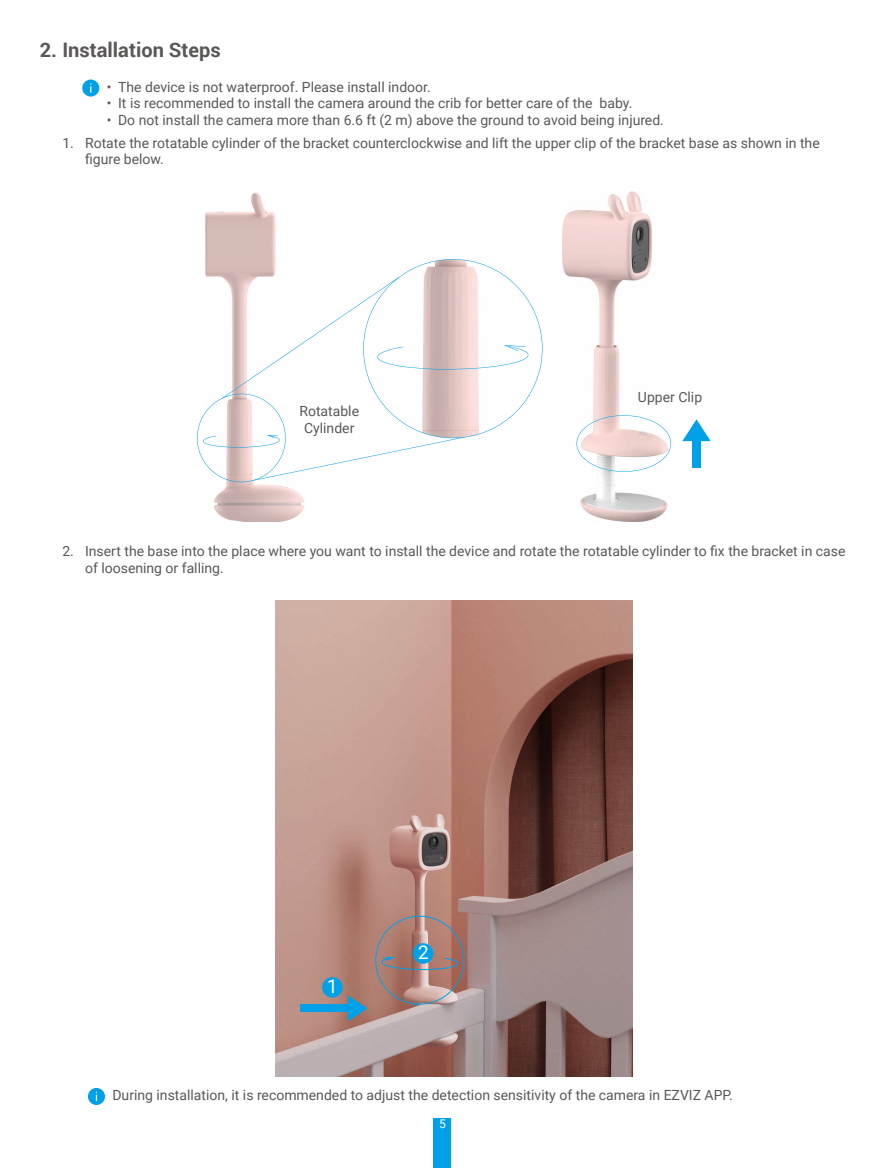
<style>
.page{position:relative;width:885px;height:1168px;background:#fff}
.page>*{position:absolute;margin:0;border:0;box-sizing:border-box;transform-origin:0 0}
.t1{font:700 20px "Roboto";color:#595857}
.t2{font:18.8px "Roboto";color:#fff}
.t3{font:14px/16.8px "Roboto";color:#595857}
.t4{font:12px "Roboto";color:#fff}
</style>
<div class="page">
<div style="left:434px;top:1118px;width:17px;height:50px;background:#00a1e9"></div>
<div style="left:82px;top:80px;width:17px;height:17px;background:#00a1e9;border-radius:50%"></div>
<img style="left:206px;top:192px;width:98px;height:330px">
<svg style="left:197px;top:259px;width:345px;height:223px"></svg>
<img style="left:562px;top:192px;width:106px;height:330px">
<div style="left:692px;top:441px;width:8px;height:27px;background:#00a1e9"></div>
<svg style="left:682px;top:419px;width:28px;height:22px"></svg>
<svg style="left:576px;top:415px;width:95px;height:57px"></svg>
<img style="left:275px;top:600px;width:357px;height:476px">
<svg style="left:375px;top:916px;width:89px;height:89px;background:#a98279"></svg>
<div style="left:413px;top:943px;width:20px;height:21px;background:#00a1e9;border-radius:50%"></div>
<div style="left:300px;top:1004px;width:48px;height:8px;background:#00a1e9"></div>
<svg style="left:348px;top:995px;width:19px;height:26px"></svg>
<div style="left:322px;top:977px;width:20px;height:21px;background:#00a1e9;border-radius:50%"></div>
<div style="left:88px;top:1088px;width:17px;height:17px;background:#00a1e9;border-radius:50%"></div>
<h1 class="t1" style="left:40px;top:36px;width:182px">2. Installation Steps</h1>
<p class="t3" style="left:107px;top:78px;width:325px">• The device is not waterproof. Please install indoor.</p>
<p class="t3" style="left:107px;top:94px;width:527px">• It is recommended to install the camera around the crib for better care of the baby.</p>
<p class="t3" style="left:107px;top:111px;width:558px">• Do not install the camera more than 6.6 ft (2 m) above the ground to avoid being injured.</p>
<p class="t3" style="left:85px;top:134px;width:736px;text-indent:-23px">1. Rotate the rotatable cylinder of the bracket counterclockwise and lift the upper clip of the bracket base as shown in the figure below.</p>
<p class="t3" style="left:299px;top:402px;width:61px;text-align:center">Rotatable<br>Cylinder</p>
<p class="t3" style="left:638px;top:388px;width:66px">Upper Clip</p>
<p class="t3" style="left:85px;top:542px;width:761px;text-indent:-23px">2. Insert the base into the place where you want to install the device and rotate the rotatable cylinder to fix the bracket in case of loosening or falling.</p>
<h2 class="t2" style="left:327px;top:973px;width:12px">1</h2>
<h2 class="t2" style="left:418px;top:939px;width:12px">2</h2>
<p class="t3" style="left:112px;top:1086px;width:621px">During installation, it is recommended to adjust the detection sensitivity of the camera in EZVIZ APP.</p>
<p class="t4" style="left:439px;top:1116px;width:8px">5</p>
</div>
